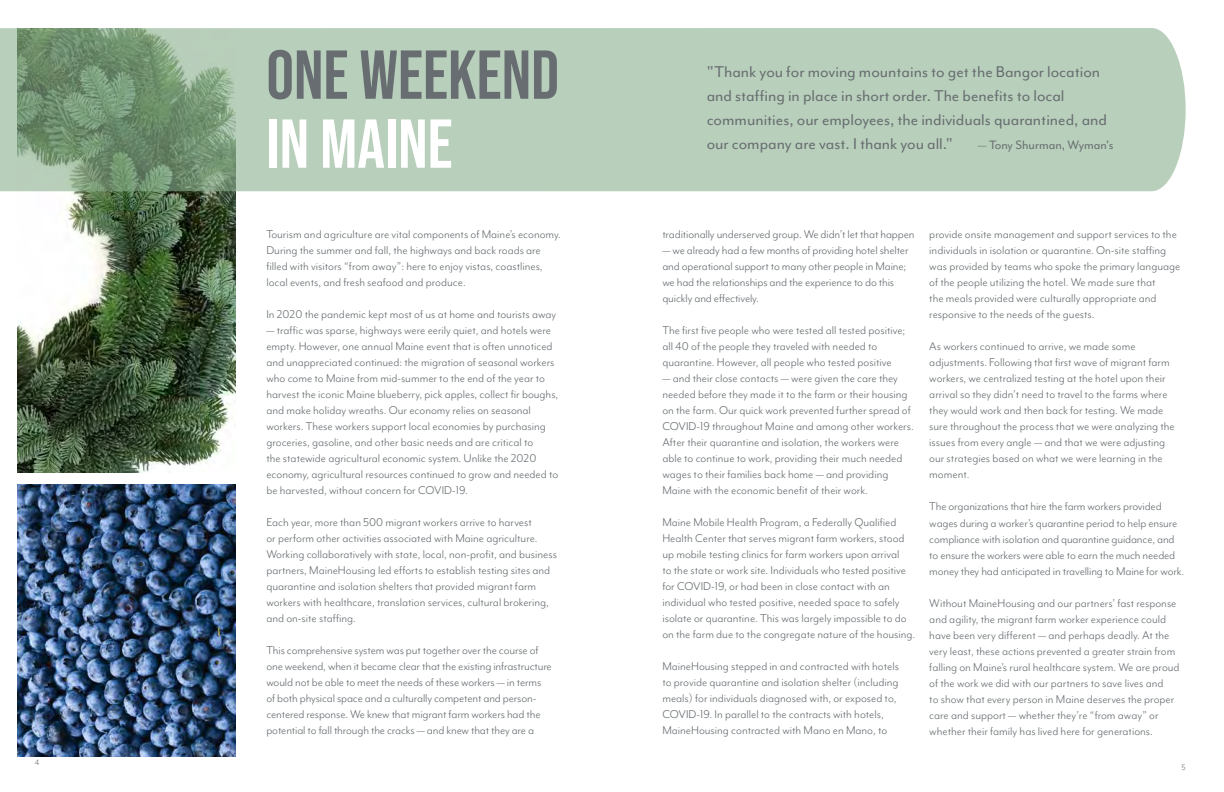
<style>
.page{position:relative;width:1224px;height:792px;background:#fff}
.page>*{position:absolute;margin:0;border:0;box-sizing:border-box;transform-origin:0 0}
.t1{font:69px "Bebas Neue";color:#676d70}
.t2{font:69px "Bebas Neue";color:#fff}
.t3{font:18px/24px "Mr Eaves Mod OT";color:#676d70}
.t4{font:14px "Mr Eaves Mod OT";color:#676d70}
.t5{font:13px/16px "Mr Eaves Mod OT";color:#676d70}
.t6{font:9px "Mr Eaves Mod OT";color:#676d70}
.s1{font-style:inherit}
</style>
<div class="page">
<img style="left:17px;top:484px;width:218px;height:272px">
<img style="left:17px;top:191px;width:218px;height:281px">
<svg style="left:0;top:28px;width:1186px;height:163px;background:#adc5af"></svg>
<p class="t6" style="left:35px;top:758px;width:6px">4</p>
<h1 class="t1" style="left:266px;top:36px;width:294px">ONE WEEKEND</h1>
<h1 class="t2" style="left:266px;top:105px;width:188px">IN MAINE</h1>
<p class="t5" style="left:266px;top:226px;width:296px">Tourism and agriculture are vital components of Maine’s economy.<br>During the summer and fall, the highways and back roads are filled with visitors “from away”: here to enjoy vistas, coastlines, local events, and fresh seafood and produce.</p>
<p class="t5" style="left:266px;top:306px;width:291px">In 2020 the pandemic kept most of us at home and tourists away</p>
<p class="t5" style="left:266px;top:322px;width:293px">— traffic was sparse, highways were eerily quiet, and hotels were empty. However, one annual Maine event that is often unnoticed and unappreciated continued: the migration of seasonal workers who come to Maine from mid-summer to the end of the year to harvest the iconic Maine blueberry, pick apples, collect fir boughs, and make holiday wreaths. Our economy relies on seasonal workers. These workers support local economies by purchasing groceries, gasoline, and other basic needs and are critical to<br>the statewide agricultural economic system. Unlike the 2020 economy, agricultural resources continued to grow and needed to be harvested, without concern for COVID-19.</p>
<p class="t5" style="left:266px;top:514px;width:292px">Each year, more than 500 migrant workers arrive to harvest<br>or perform other activities associated with Maine agriculture.<br>Working collaboratively with state, local, non-profit, and business partners, MaineHousing led efforts to establish testing sites and quarantine and isolation shelters that provided migrant farm workers with healthcare, translation services, cultural brokering, and on-site staffing.</p>
<p class="t5" style="left:266px;top:642px;width:287px">This comprehensive system was put together over the course of one weekend, when it became clear that the existing infrastructure would not be able to meet the needs of these workers — in terms of both physical space and a culturally competent and person&shy;centered response. We knew that migrant farm workers had the potential to fall through the cracks — and knew that they are a</p>
<h2 class="t3" style="left:707px;top:60px;width:402px">"Thank you for moving mountains to get the Bangor location and staffing in place in short order. The benefits to local communities, our employees, the individuals quarantined, and our company are vast. I thank you all."</h2>
<p class="t4" style="left:978px;top:137px;width:137px"><span class="s1">—</span> Tony Shurman, Wyman's</p>
<p class="t5" style="left:662px;top:226px;width:254px">traditionally underserved group. We didn’t let that happen</p>
<p class="t5" style="left:662px;top:242px;width:248px">— we already had a few months of providing hotel shelter and operational support to many other people in Maine; we had the relationships and the experience to do this quickly and effectively.</p>
<p class="t5" style="left:662px;top:322px;width:244px">The first five people who were tested all tested positive; all 40 of the people they traveled with needed to quarantine. However, all people who tested positive</p>
<p class="t5" style="left:662px;top:370px;width:253px">— and their close contacts — were given the care they needed before they made it to the farm or their housing on the farm. Our quick work prevented further spread of COVID-19 throughout Maine and among other workers.<br>After their quarantine and isolation, the workers were able to continue to work, providing their much needed wages to their families back home — and providing Maine with the economic benefit of their work.</p>
<p class="t5" style="left:662px;top:514px;width:254px">Maine Mobile Health Program, a Federally Qualified Health Center that serves migrant farm workers, stood up mobile testing clinics for farm workers upon arrival<br>to the state or work site. Individuals who tested positive for COVID-19, or had been in close contact with an individual who tested positive, needed space to safely isolate or quarantine. This was largely impossible to do on the farm due to the congregate nature of the housing.</p>
<p class="t5" style="left:662px;top:658px;width:238px">MaineHousing stepped in and contracted with hotels to provide quarantine and isolation shelter (including meals) for individuals diagnosed with, or exposed to, COVID-19. In parallel to the contracts with hotels, MaineHousing contracted with Mano en Mano, to</p>
<p class="t5" style="left:929px;top:226px;width:252px">provide onsite management and support services to the individuals in isolation or quarantine. On-site staffing was provided by teams who spoke the primary language of the people utilizing the hotel. We made sure that<br>the meals provided were culturally appropriate and responsive to the needs of the guests.</p>
<p class="t5" style="left:929px;top:338px;width:247px">As workers continued to arrive, we made some adjustments. Following that first wave of migrant farm workers, we centralized testing at the hotel upon their arrival so they didn’t need to travel to the farms where they would work and then back for testing. We made sure throughout the process that we were analyzing the issues from every angle — and that we were adjusting our strategies based on what we were learning in the moment.</p>
<p class="t5" style="left:929px;top:499px;width:256px">The organizations that hire the farm workers provided wages during a worker’s quarantine period to help ensure compliance with isolation and quarantine guidance, and to ensure the workers were able to earn the much needed money they had anticipated in travelling to Maine for work.</p>
<p class="t5" style="left:929px;top:595px;width:252px">Without MaineHousing and our partners’ fast response and agility, the migrant farm worker experience could have been very different — and perhaps deadly. At the very least, these actions prevented a greater strain from falling on Maine’s rural healthcare system. We are proud of the work we did with our partners to save lives and<br>to show that every person in Maine deserves the proper care and support — whether they’re “from away” or whether their family has lived here for generations.</p>
<p class="t6" style="left:1182px;top:763px;width:6px">5</p>
</div>
